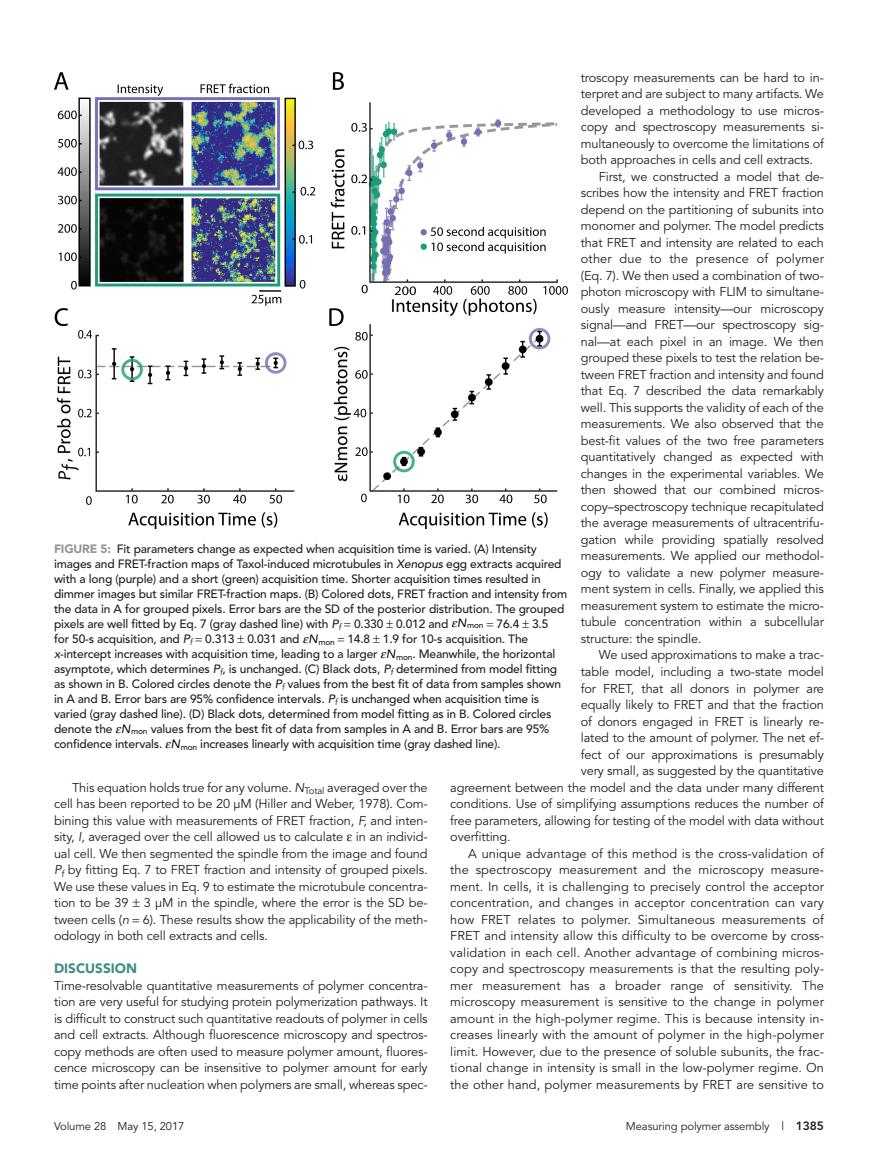
<style>
.page{position:relative;width:878px;height:1175px;background:#fff}
.page>*{position:absolute;margin:0;border:0;box-sizing:border-box;transform-origin:0 0}
.t1{font:900 13.5px "Avenir";color:#3e8c83}
.Para{font:12.75px/16.5px "Avenir";letter-spacing:-.01em;color:#231f20;text-align:justify}
.ParaFL{font:12.75px/16.5px "Avenir";letter-spacing:-.01em;color:#231f20;text-align:justify}
.FigCaption{font:500 12px/15px "Avenir";letter-spacing:-.015em;color:#231f20}
.t2{font:11.25px "Avenir";letter-spacing:-.01em;color:#231f20}
.t3{font:8.4px "Avenir";letter-spacing:-.015em;color:#000}
.s1{font-weight:900;color:#939598}
.s2{font-style:italic}
.s3{font-size:12px}
.s4{font-weight:800;font-size:12px}
</style>
<div class="page">
<img style="left:54px;top:72px;width:513px;height:457px">
<p class="ParaFL" style="left:580px;top:69px;width:245px">troscopy measurements can be hard to in&shy;terpret and are subject to many artifacts. We developed a methodology to use micros&shy;copy and spectroscopy measurements si&shy;multaneously to overcome the limitations of both approaches in cells and cell extracts.</p>
<p class="Para" style="left:580px;top:168px;width:245px;text-indent:18px">First, we constructed a model that de&shy;scribes how the intensity and FRET fraction depend on the partitioning of subunits into monomer and polymer. The model predicts that FRET and intensity are related to each other due to the presence of polymer (Eq. 7). We then used a combination of two&shy;photon microscopy with FLIM to simultane&shy;ously measure intensity—our microscopy signal—and FRET—our spectroscopy sig&shy;nal—at each pixel in an image. We then grouped these pixels to test the relation be&shy;tween FRET fraction and intensity and found that Eq. 7 described the data remarkably well. This supports the validity of each of the measurements. We also observed that the best-fit values of the two free parameters quantitatively changed as expected with changes in the experimental variables. We then showed that our combined micros&shy;copy–spectroscopy technique recapitulated the average measurements of ultracentrifu&shy;gation while providing spatially resolved measurements. We applied our methodol&shy;ogy to validate a new polymer measure&shy;ment system in cells. Finally, we applied this measurement system to estimate the micro&shy;tubule concentration within a subcellular structure: the spindle.</p>
<p class="Para" style="left:598px;top:647px;width:227px">We used approximations to make a trac-</p>
<p class="Para" style="left:580px;top:663px;width:245px">table model, including a two-state model</p>
<p class="Para" style="left:580px;top:680px;width:245px">for FRET, that all donors in polymer are</p>
<p class="Para" style="left:580px;top:696px;width:244px">equally likely to FRET and that the fraction</p>
<p class="Para" style="left:580px;top:713px;width:245px">of donors engaged in FRET is linearly re-</p>
<p class="Para" style="left:580px;top:729px;width:245px">lated to the amount of polymer. The net ef-</p>
<p class="Para" style="left:580px;top:746px;width:244px">fect of our approximations is presumably</p>
<p class="Para" style="left:580px;top:762px;width:244px">very small, as suggested by the quantitative</p>
<p class="Para" style="left:450px;top:779px;width:375px">agreement between the model and the data under many different</p>
<p class="Para" style="left:450px;top:795px;width:375px">conditions. Use of simplifying assumptions reduces the number of</p>
<p class="Para" style="left:450px;top:812px;width:375px">free parameters, allowing for testing of the model with data without</p>
<p class="Para" style="left:450px;top:828px;width:62px">overfitting.</p>
<p class="Para" style="left:450px;top:845px;width:375px;text-indent:18px">A unique advantage of this method is the cross-validation of the spectroscopy measurement and the microscopy measure&shy;ment. In cells, it is challenging to precisely control the acceptor concentration, and changes in acceptor concentration can vary how FRET relates to polymer. Simultaneous measurements of FRET and intensity allow this difficulty to be overcome by cross&shy;validation in each cell. Another advantage of combining micros&shy;copy and spectroscopy measurements is that the resulting poly&shy;mer measurement has a broader range of sensitivity. The microscopy measurement is sensitive to the change in polymer amount in the high-polymer regime. This is because intensity in&shy;creases linearly with the amount of polymer in the high-polymer limit. However, due to the presence of soluble subunits, the frac&shy;tional change in intensity is small in the low-polymer regime. On the other hand, polymer measurements by FRET are sensitive to</p>
<p class="FigCaption" style="left:54px;top:541px;width:514px"><span class="s1">FIGURE 5:</span> Fit parameters change as expected when acquisition time is varied. (A) Intensity images and FRET-fraction maps of Taxol-induced microtubules in <span class="s2">Xenopus</span> egg extracts acquired with a long (purple) and a short (green) acquisition time. Shorter acquisition times resulted in dimmer images but similar FRET-fraction maps. (B) Colored dots, FRET fraction and intensity from the data in A for grouped pixels. Error bars are the SD of the posterior distribution. The grouped pixels are well fitted by Eq. 7 (gray dashed line) with <span class="s2">P</span><sub>f</sub> 0.330 0.012 and</p>
<p class="t3" style="left:457px;top:620px;width:28px"><sup>N</sup>mon</p>
<p class="FigCaption" style="left:496px;top:616px;width:53px">76.4 3.5</p>
<p class="FigCaption" style="left:54px;top:631px;width:247px">for 50-s acquisition, and <span class="s2">P</span><sub>f</sub> 0.313 0.031 and</p>
<p class="t3" style="left:308px;top:636px;width:28px"><sup>N</sup>mon</p>
<p class="FigCaption" style="left:54px;top:631px;width:475px;text-indent:293px">14.8 1.9 for 10-s acquisition. The <span class="s2">x</span>-intercept increases with acquisition time, leading to a larger</p>
<p class="FigCaption" style="left:54px;top:646px;width:508px;text-indent:358px">. Meanwhile, the horizontal asymptote, which determines <span class="s2">P</span><sub>f</sub>, is unchanged. (C) Black dots, <span class="s2">P</span><sub>f</sub> determined from model fitting as shown in B. Colored circles denote the <span class="s2">P</span><sub>f</sub> values from the best fit of data from samples shown in A and B. Error bars are 95% confidence intervals. <span class="s2">P</span><sub>f</sub> is unchanged when acquisition time is varied (gray dashed line). (D) Black dots, determined from model fitting as in B. Colored circles denote the</p>
<p class="t3" style="left:386px;top:652px;width:28px"><sup>N</sup>mon</p>
<p class="FigCaption" style="left:54px;top:721px;width:497px;text-indent:97px">values from the best fit of data from samples in A and B. Error bars are 95% confidence intervals.</p>
<p class="t3" style="left:121px;top:726px;width:28px"><sup>N</sup>mon</p>
<p class="t3" style="left:171px;top:741px;width:28px"><sup>N</sup>mon</p>
<p class="FigCaption" style="left:200px;top:736px;width:302px">increases linearly with acquisition time (gray dashed line).</p>
<p class="Para" style="left:54px;top:779px;width:375px;text-indent:18px">This equation holds true for any volume. <span class="s2">N</span><sub>Total</sub> averaged over the cell has been reported to be 20 µM (Hiller and Weber, 1978). Com&shy;bining this value with measurements of FRET fraction, <span class="s2">F,</span> and inten&shy;sity, <span class="s2">I</span>, averaged over the cell allowed us to calculate in an individ&shy;ual cell. We then segmented the spindle from the image and found <span class="s2">P</span><sub>f</sub> by fitting Eq. 7 to FRET fraction and intensity of grouped pixels.<br>We use these values in Eq. 9 to estimate the microtubule concentra&shy;tion to be 39 3 µM in the spindle, where the error is the SD be&shy;tween cells (<span class="s2">n</span> 6). These results show the applicability of the meth&shy;odology in both cell extracts and cells.</p>
<h1 class="t1" style="left:54px;top:960px;width:84px">DISCUSSION</h1>
<p class="ParaFL" style="left:54px;top:977px;width:375px">Time-resolvable quantitative measurements of polymer concentra&shy;tion are very useful for studying protein polymerization pathways. It is difficult to construct such quantitative readouts of polymer in cells and cell extracts. Although fluorescence microscopy and spectros&shy;copy methods are often used to measure polymer amount, fluores&shy;cence microscopy can be insensitive to polymer amount for early time points after nucleation when polymers are small, whereas spec-</p>
<p class="t2" style="left:54px;top:1119px;width:132px">Volume 28 May 15, 2017</p>
<p class="t2" style="left:626px;top:1119px;width:199px">Measuring polymer assembly <span class="s3">|</span> <span class="s4">1385</span></p>
</div>
